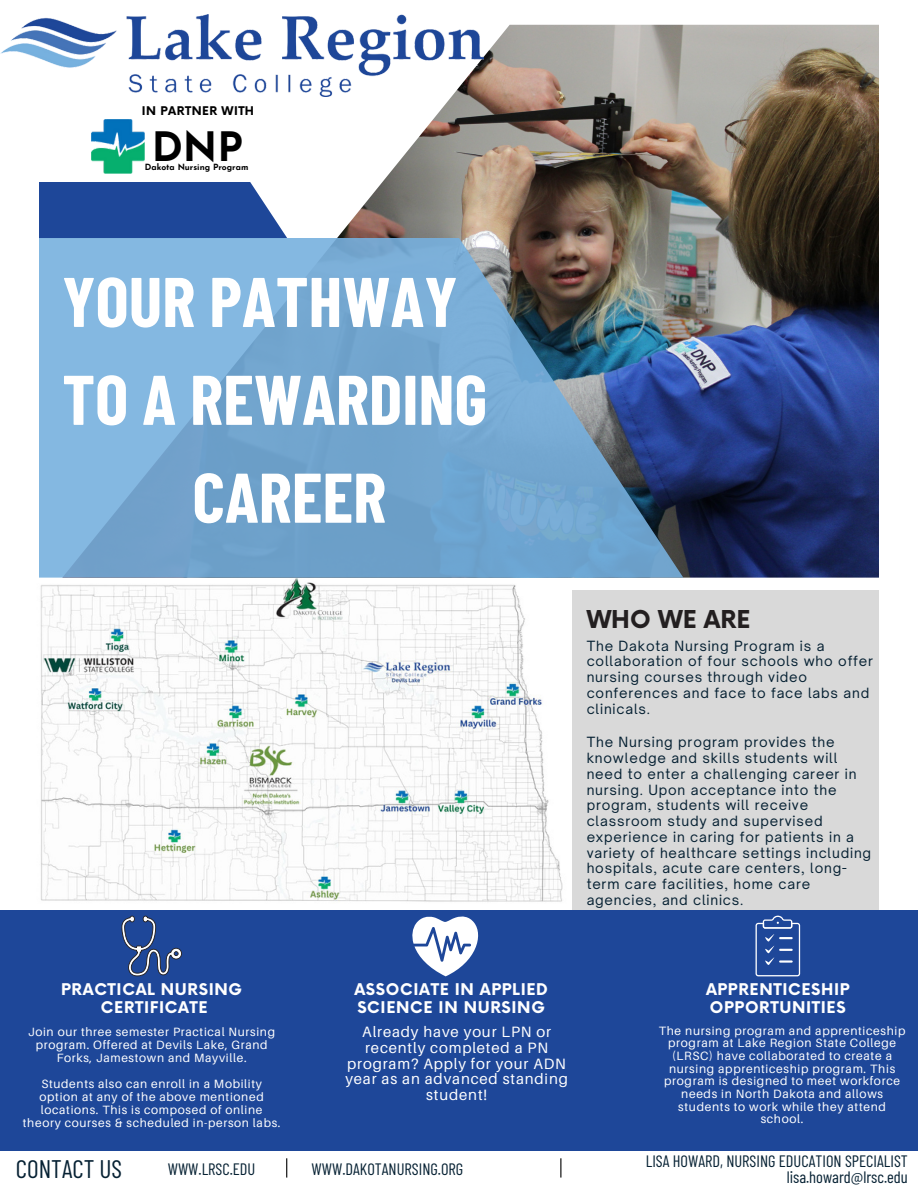
<style>
.page{position:relative;width:918px;height:1188px;background:#fff}
.page>*{position:absolute;margin:0;border:0;box-sizing:border-box;transform-origin:0 0}
.t1{font:700 70.2px/97.8px "Barlow Condensed";color:#fff;text-align:center}
.t2{font:700 40.5px "Josefin Sans";color:#000}
.t3{font:25.35px "Barlow Condensed";color:#062133}
.t4{font:700 24px "Now";color:#231f20}
.t5{font:16.5px/15.8px "Barlow Condensed";color:#062133;text-align:right}
.t6{font:700 15.75px/18px "Now";letter-spacing:.04em;color:#fff}
.t7{font:15px/15.8px "Aileron";letter-spacing:.055em;color:#fff;text-align:center}
.t8{font:13.5px/15.8px "Open Sauce One";letter-spacing:.06em;color:#062133}
.t9{font:12px/12.6px "Aileron";letter-spacing:.055em;color:#fff;text-align:center}
.t10{font:700 11.7px "Now";letter-spacing:.04em;color:#000}
.t11{font:700 8.55px "Josefin Sans";color:#000}
</style>
<div class="page">
<img style="left:40px;top:578px;width:557px;height:324px">
<div style="left:0;top:910px;width:918px;height:241px;background:#1e4799"></div>
<div style="left:572px;top:591px;width:307px;height:319px;background:#d9d9d9"></div>
<svg style="left:121px;top:916px;width:61px;height:60px"></svg>
<svg style="left:412px;top:916px;width:67px;height:60px"></svg>
<img style="left:91px;top:25px;width:788px;height:552px">
<svg style="left:39px;top:182px;width:248px;height:56px;background:#2e54a0"></svg>
<svg style="left:39px;top:238px;width:644px;height:340px;background:#709dc3"></svg>
<svg style="left:560px;top:1158px;width:1px;height:20px"></svg>
<svg style="left:286px;top:1158px;width:1px;height:20px"></svg>
<svg style="left:756px;top:916px;width:44px;height:60px"></svg>
<hr style="left:779px;top:960px;width:14px;height:3px;background:#fff">
<img style="left:92px;top:119px;width:53px;height:54px">
<img style="left:0;top:14px;width:484px;height:83px">
<h5 class="t10" style="left:142px;top:104px;width:114px">IN PARTNER WITH</h5>
<p class="t2" style="left:152px;top:131px;width:93px">DNP</p>
<p class="t11" style="left:145px;top:163px;width:105px">Dakota Nursing Program</p>
<p class="t1" style="left:62px;top:250px;width:426px">YOUR PATHWAY<br>TO A REWARDING<br>CAREER</p>
<p class="t6" style="left:61px;top:981px;width:182px;text-align:center">PRACTICAL NURSING<br>CERTIFICATE</p>
<h3 class="t9" style="left:28px;top:1025px;width:248px;line-height:13px">Join our three semester Practical Nursing program. Offered at Devils Lake, Grand<br>Forks, Jamestown and Mayville.</h3>
<p class="t9" style="left:23px;top:1077px;width:259px;line-height:13px">Students also can enroll in a Mobility option at any of the above mentioned locations. This is composed of online theory courses &amp; scheduled in-person labs.</p>
<p class="t4" style="left:587px;top:607px;width:165px">WHO WE ARE</p>
<p class="t8" style="left:587px;top:638px;width:288px">The Dakota Nursing Program is a collaboration of four schools who offer nursing courses through video conferences and face to face labs and clinicals.</p>
<h1 class="t8" style="left:587px;top:734px;width:286px">The Nursing program provides the knowledge and skills students will need to enter a challenging career in nursing. Upon acceptance into the program, students will receive classroom study and supervised experience in caring for patients in a variety of healthcare settings including hospitals, acute care centers, long&shy;term care facilities, home care agencies, and clinics.</h1>
<h5 class="t6" style="left:354px;top:981px;width:195px">ASSOCIATE IN APPLIED<br>SCIENCE IN NURSING</h5>
<p class="t7" style="left:345px;top:1024px;width:224px">Already have your LPN or recently completed a PN program? Apply for your ADN year as an advanced standing student!</p>
<p class="t6" style="left:706px;top:981px;width:145px">APPRENTICESHIP<br>OPPORTUNITIES</p>
<p class="t9" style="left:659px;top:1024px;width:248px">The nursing program and apprenticeship program at Lake Region State College (LRSC) have collaborated to create a nursing apprenticeship program. This program is designed to meet workforce needs in North Dakota and allows students to work while they attend school.</p>
<h5 class="t3" style="left:16px;top:1152px;width:108px">CONTACT US</h5>
<h3 class="t5" style="left:646px;top:1152px;width:264px">LISA HOWARD, NURSING EDUCATION SPECIALIST lisa.howard@lrsc.edu</h3>
<p class="t5" style="left:168px;top:1160px;width:89px">WWW.LRSC.EDU</p>
<p class="t5" style="left:312px;top:1160px;width:153px">WWW.DAKOTANURSING.ORG</p>
</div>
